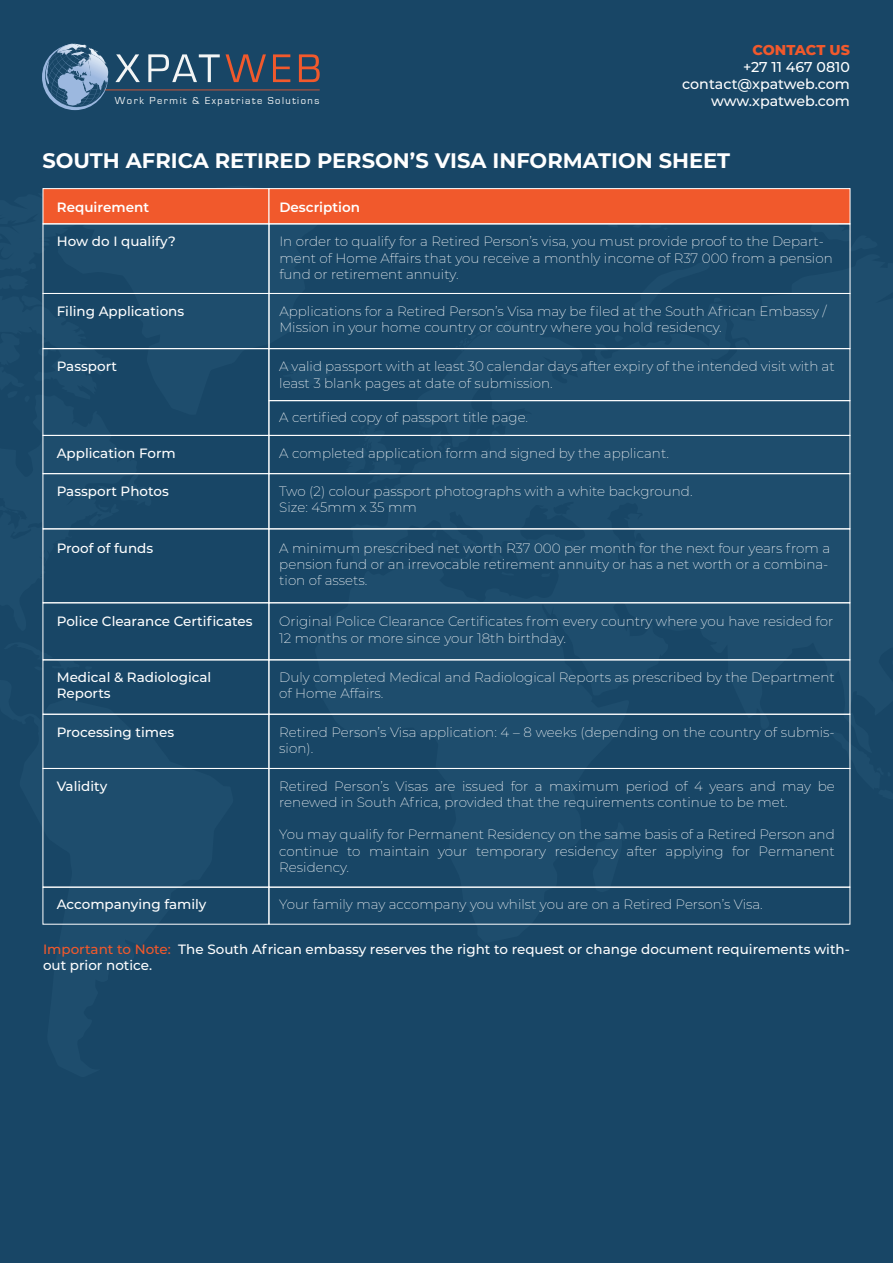
<style>
.page{position:relative;width:893px;height:1263px;background:#184666}
.page>*{position:absolute;margin:0;border:0;box-sizing:border-box;transform-origin:0 0}
.t1{font:700 21px "Montserrat";color:#fff}
.t2{font:500 14.25px/17.1px "Montserrat";color:#fff;text-align:right}
.t3{font:800 14.25px "Montserrat";letter-spacing:-.005em;color:#f1592c}
.t4{font:200 13.5px/16.2px "Montserrat";color:#fff}
.t5{font:500 13.5px/16.2px "Montserrat";color:#fff}
.t6{font:600 13.5px "Montserrat";color:#fff}
.t7{font:10.5px "Eurostile";letter-spacing:.14em;color:#f3f5f5}
.s1{color:#f1592c}
</style>
<div class="page">
<div style="left:43px;top:188px;width:226px;height:36px;background:#f1592c;border:1px solid #fff"></div>
<div style="left:269px;top:188px;width:581px;height:36px;background:#f1592c;border:1px solid #fff"></div>
<div style="left:43px;top:223px;width:226px;height:71px;border:1px solid #fff"></div>
<div style="left:269px;top:223px;width:581px;height:71px;border:1px solid #fff"></div>
<div style="left:43px;top:293px;width:226px;height:56px;border:1px solid #fff"></div>
<div style="left:269px;top:293px;width:581px;height:56px;border:1px solid #fff"></div>
<div style="left:43px;top:348px;width:226px;height:88px;border:1px solid #fff"></div>
<div style="left:269px;top:348px;width:581px;height:53px;border:1px solid #fff"></div>
<div style="left:269px;top:400px;width:581px;height:36px;border:1px solid #fff"></div>
<div style="left:269px;top:435px;width:581px;height:39px;border:1px solid #fff"></div>
<div style="left:43px;top:435px;width:226px;height:39px;border:1px solid #fff"></div>
<div style="left:269px;top:714px;width:581px;height:55px;border:1px solid #fff"></div>
<div style="left:43px;top:714px;width:226px;height:55px;border:1px solid #fff"></div>
<div style="left:269px;top:768px;width:581px;height:119px;border:1px solid #fff"></div>
<div style="left:43px;top:768px;width:226px;height:119px;border:1px solid #fff"></div>
<div style="left:269px;top:887px;width:581px;height:37px;border:1px solid #fff"></div>
<div style="left:43px;top:887px;width:226px;height:37px;border:1px solid #fff"></div>
<div style="left:269px;top:473px;width:581px;height:56px;border:1px solid #fff"></div>
<div style="left:43px;top:473px;width:226px;height:56px;border:1px solid #fff"></div>
<div style="left:269px;top:528px;width:581px;height:75px;border:1px solid #fff"></div>
<div style="left:43px;top:528px;width:226px;height:75px;border:1px solid #fff"></div>
<div style="left:269px;top:602px;width:581px;height:58px;border:1px solid #fff"></div>
<div style="left:43px;top:602px;width:226px;height:58px;border:1px solid #fff"></div>
<svg style="left:42px;top:44px;width:278px;height:66px"></svg>
<p class="t3" style="left:752px;top:39px;width:99px">CONTACT US</p>
<p class="t2" style="left:682px;top:58px;width:169px">+27 11 467 0810 contact@xpatweb.com</p>
<p class="t7" style="left:115px;top:94px;width:206px">Work Permit &amp; Expatriate Solutions</p>
<p class="t2" style="left:711px;top:92px;width:140px">www.xpatweb.com</p>
<h1 class="t1" style="left:43px;top:146px;width:689px">SOUTH AFRICA RETIRED PERSON’S VISA INFORMATION SHEET</h1>
<p class="t6" style="left:57px;top:198px;width:94px">Requirement</p>
<p class="t6" style="left:279px;top:198px;width:82px">Description</p>
<p class="t4" style="left:279px;top:233px;width:555px">In order to qualify for a Retired Person’s visa, you must provide proof to the Depart&shy;ment of Home Affairs that you receive a monthly income of R37 000 from a pension fund or retirement annuity.</p>
<p class="t5" style="left:57px;top:303px;width:129px">Filing Applications</p>
<p class="t4" style="left:279px;top:303px;width:549px">Applications for a Retired Person’s Visa may be filed at the South African Embassy /<br>Mission in your home country or country where you hold residency.</p>
<p class="t5" style="left:57px;top:358px;width:62px">Passport</p>
<p class="t5" style="left:57px;top:233px;width:120px">How do I qualify?</p>
<p class="t4" style="left:279px;top:358px;width:557px">A valid passport with at least 30 calendar days after expiry of the intended visit with at least 3 blank pages at date of submission.</p>
<p class="t4" style="left:279px;top:409px;width:250px">A certified copy of passport title page.</p>
<p class="t4" style="left:279px;top:444px;width:391px">A completed application form and signed by the applicant.</p>
<p class="t5" style="left:57px;top:444px;width:120px">Application Form</p>
<p class="t5" style="left:57px;top:482px;width:114px">Passport Photos</p>
<p class="t4" style="left:279px;top:483px;width:415px">Two (2) colour passport photographs with a white background.<br>Size: 45mm x 35 mm</p>
<p class="t5" style="left:57px;top:539px;width:98px">Proof of funds</p>
<p class="t4" style="left:279px;top:539px;width:552px">A minimum prescribed net worth R37 000 per month for the next four years from a pension fund or an irrevocable retirement annuity or has a net worth or a combina&shy;tion of assets.</p>
<p class="t5" style="left:57px;top:613px;width:197px">Police Clearance Certificates</p>
<p class="t4" style="left:279px;top:613px;width:555px">Original Police Clearance Certificates from every country where you have resided for<br>12 months or more since your 18th birthday.</p>
<p class="t5" style="left:57px;top:669px;width:156px">Medical &amp; Radiological<br>Reports</p>
<p class="t4" style="left:279px;top:669px;width:557px">Duly completed Medical and Radiological Reports as prescribed by the Department of Home Affairs.</p>
<p class="t5" style="left:57px;top:723px;width:119px">Processing times</p>
<p class="t4" style="left:279px;top:723px;width:557px">Retired Person’s Visa application: 4 – 8 weeks (depending on the country of submis&shy;sion).</p>
<p class="t5" style="left:57px;top:777px;width:52px">Validity</p>
<p class="t4" style="left:279px;top:777px;width:557px">Retired Person’s Visas are issued for a maximum period of 4 years and may be renewed in South Africa, provided that the requirements continue to be met.</p>
<p class="t4" style="left:279px;top:826px;width:557px;text-align:justify">You may qualify for Permanent Residency on the same basis of a Retired Person and continue to maintain your temporary residency after applying for Permanent Residency.</p>
<p class="t5" style="left:57px;top:896px;width:151px">Accompanying family</p>
<p class="t4" style="left:279px;top:896px;width:485px">Your family may accompany you whilst you are on a Retired Person’s Visa.</p>
<p class="t5" style="left:43px;top:940px;width:808px"><span class="s1">Important to Note:</span> The South African embassy reserves the right to request or change document requirements with&shy;out prior notice.</p>
</div>
